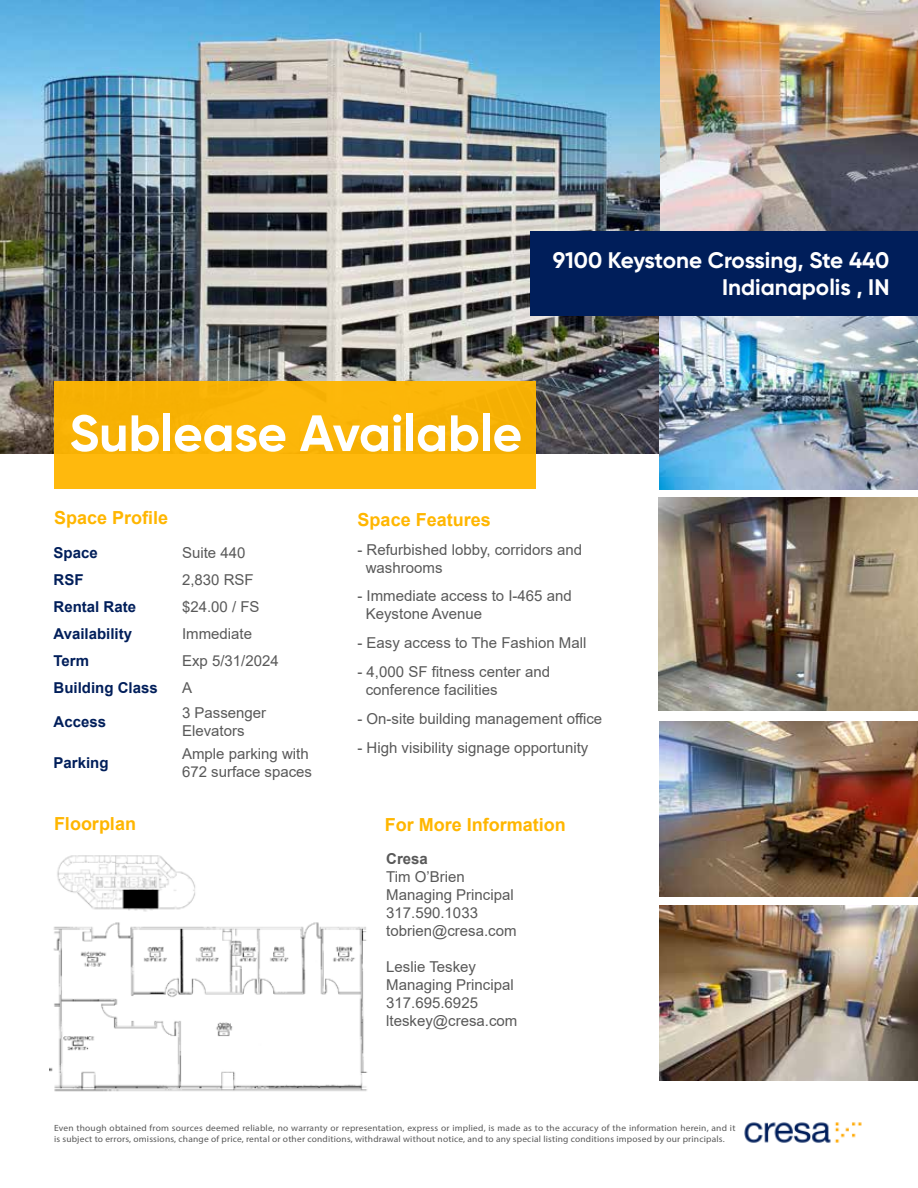
<style>
.page{position:relative;width:918px;height:1188px;background:#fff}
.page>*{position:absolute;margin:0;border:0;box-sizing:border-box;transform-origin:0 0}
.t1{font:700 51px "Gilroy";color:#fff}
.t2{font:700 22.5px/27px "Gilroy";color:#fff;text-align:right}
.t3{font:700 18px "Arial";color:#ffb600}
.t4{font:15px/18px "Arial";color:#595959}
.t5{font:700 15px "Arial";color:#001e5a}
.t6{font:700 15px "Arial";color:#595959}
.t7{font:9px/10.5px "Myriad Pro";letter-spacing:.02em;color:#595959;scale:1.05 1}
</style>
<div class="page">
<img style="left:0;top:0;width:660px;height:454px">
<img style="left:659px;top:315px;width:259px;height:174px">
<img style="left:660px;top:1px;width:258px;height:230px">
<div style="left:54px;top:381px;width:481px;height:108px;background:#fcb609"></div>
<div style="left:530px;top:231px;width:388px;height:84px;background:#001e5a"></div>
<img style="left:744px;top:1122px;width:118px;height:21px">
<img style="left:659px;top:498px;width:259px;height:213px">
<img style="left:659px;top:722px;width:259px;height:174px">
<img style="left:660px;top:906px;width:258px;height:174px">
<img style="left:50px;top:855px;width:318px;height:237px">
<h2 class="t2" style="left:553px;top:246px;width:338px">9100 Keystone Crossing, Ste 440<br>Indianapolis , IN</h2>
<h1 class="t1" style="left:69px;top:401px;width:454px">Sublease Available</h1>
<p class="t3" style="left:54px;top:505px;width:116px">Space Profile</p>
<p class="t3" style="left:358px;top:507px;width:135px">Space Features</p>
<p class="t5" style="left:54px;top:542px;width:46px">Space</p>
<p class="t4" style="left:182px;top:544px;width:65px">Suite 440</p>
<p class="t5" style="left:54px;top:569px;width:31px">RSF</p>
<p class="t4" style="left:182px;top:571px;width:73px">2,830 RSF</p>
<p class="t5" style="left:54px;top:596px;width:84px">Rental Rate</p>
<p class="t4" style="left:182px;top:598px;width:79px">$24.00 / FS</p>
<p class="t5" style="left:54px;top:623px;width:80px">Availability</p>
<p class="t4" style="left:182px;top:625px;width:72px">Immediate</p>
<p class="t5" style="left:54px;top:650px;width:37px">Term</p>
<p class="t4" style="left:182px;top:652px;width:98px">Exp 5/31/2024</p>
<p class="t5" style="left:54px;top:677px;width:106px">Building Class</p>
<p class="t4" style="left:182px;top:679px;width:12px">A</p>
<p class="t5" style="left:54px;top:711px;width:54px">Access</p>
<p class="t4" style="left:182px;top:704px;width:86px">3 Passenger<br>Elevators</p>
<p class="t5" style="left:54px;top:752px;width:57px">Parking</p>
<p class="t4" style="left:182px;top:745px;width:132px">Ample parking with<br>672 surface spaces</p>
<p class="t3" style="left:54px;top:811px;width:84px">Floorplan</p>
<p class="t4" style="left:366px;top:540px;width:218px;text-indent:-8px">- Refurbished lobby, corridors and washrooms</p>
<p class="t4" style="left:366px;top:587px;width:207px;text-indent:-8px">- Immediate access to I-465 and<br>Keystone Avenue</p>
<p class="t4" style="left:357px;top:634px;width:230px">- Easy access to The Fashion Mall</p>
<p class="t4" style="left:366px;top:663px;width:186px;text-indent:-8px">- 4,000 SF fitness center and conference facilities</p>
<p class="t4" style="left:357px;top:709px;width:246px">- On-site building management office</p>
<p class="t4" style="left:357px;top:738px;width:232px">- High visibility signage opportunity</p>
<p class="t3" style="left:385px;top:812px;width:183px">For More Information</p>
<p class="t6" style="left:386px;top:848px;width:43px">Cresa</p>
<p class="t4" style="left:386px;top:867px;width:132px">Tim O’Brien<br>Managing Principal<br>317.590.1033 tobrien@cresa.com</p>
<p class="t4" style="left:386px;top:957px;width:133px">Leslie Teskey<br>Managing Principal<br>317.695.6925 lteskey@cresa.com</p>
<p class="t7" style="left:54px;top:1123px;width:651px">Even though obtained from sources deemed reliable, no warranty or representation, express or implied, is made as to the accuracy of the information herein, and it is subject to errors, omissions, change of price, rental or other conditions, withdrawal without notice, and to any special listing conditions imposed by our principals.</p>
</div>
